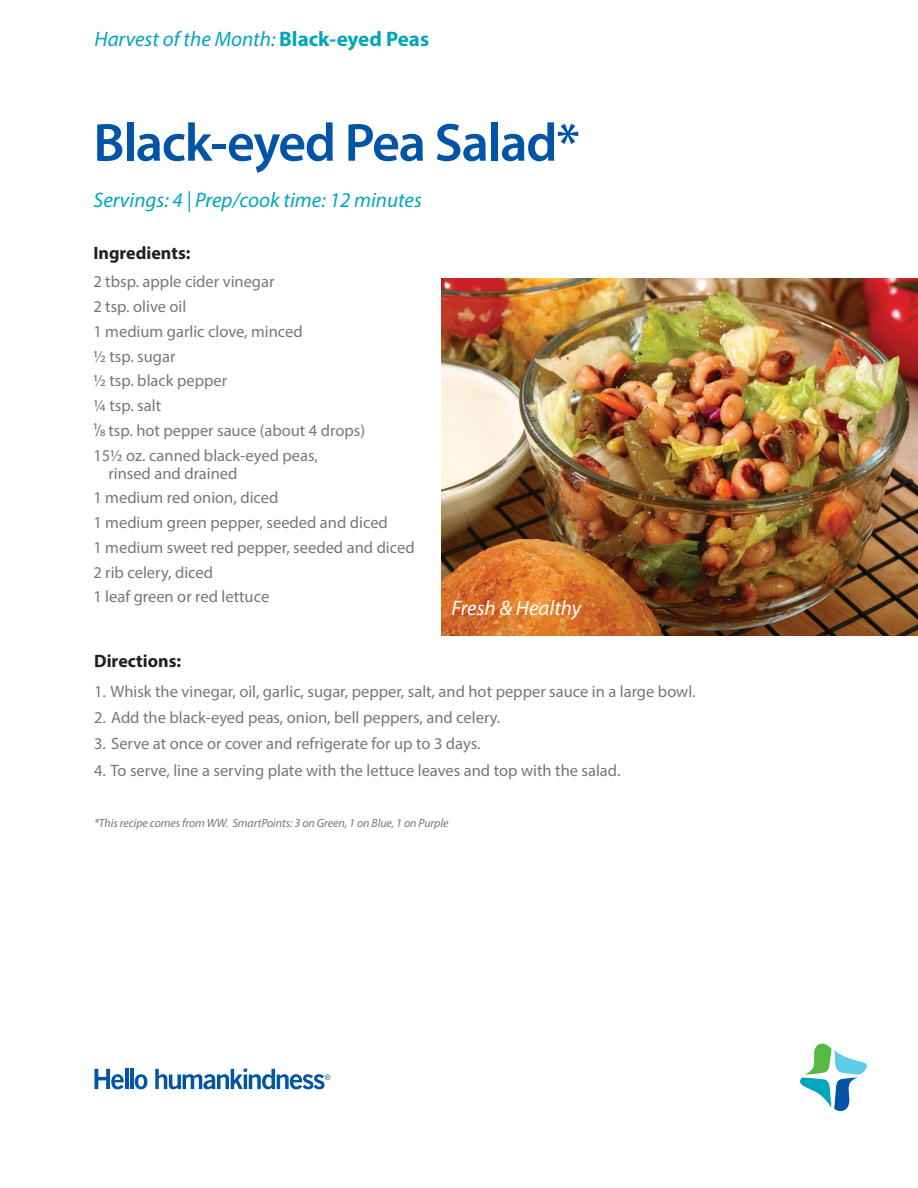
<style>
.page{position:relative;width:918px;height:1188px;background:#fff}
.page>*{position:absolute;margin:0;border:0;box-sizing:border-box;transform-origin:0 0}
.t1{font:600 54px "Myriad Pro";letter-spacing:-.025em;color:#0154a6}
.t2{font:italic 21px "Myriad Pro";color:#00a6b9}
.t3{font:italic 21px "Myriad Pro";color:#fff}
.t4{font:700 18px "Myriad Pro";color:#231f20}
.t5{font:16.5px/24.8px "Myriad Pro";color:#767779}
.t6{font:italic 12px "Myriad Pro";letter-spacing:-.01em;color:#767779}
.s1{font-weight:700;font-style:normal}
</style>
<div class="page">
<svg style="left:155px;top:1069px;width:175px;height:20px"></svg>
<svg style="left:94px;top:1069px;width:30px;height:20px"></svg>
<hr style="left:125px;top:1069px;width:3px;height:20px;background:#0154a6">
<hr style="left:130px;top:1069px;width:3px;height:20px;background:#0154a6">
<svg style="left:135px;top:1074px;width:12px;height:15px"></svg>
<svg style="left:800px;top:1044px;width:66px;height:66px"></svg>
<img style="left:442px;top:278px;width:476px;height:358px">
<p class="t2" style="left:94px;top:26px;width:336px">Harvest of the Month: <span class="s1">Black-eyed Peas</span></p>
<h1 class="t1" style="left:93px;top:108px;width:488px">Black-eyed Pea Salad*</h1>
<p class="t2" style="left:93px;top:187px;width:330px">Servings: 4 | Prep/cook time: 12 minutes</p>
<p class="t4" style="left:93px;top:241px;width:99px">Ingredients:</p>
<p class="t5" style="left:93px;top:269px;width:273px">2 tbsp. apple cider vinegar<br>2 tsp. olive oil<br>1 medium garlic clove, minced<br>½ tsp. sugar<br>½ tsp. black pepper<br>¼ tsp. salt<br>1/8 tsp. hot pepper sauce (about 4 drops)<br>15½ oz. canned black-eyed peas,</p>
<p class="t5" style="left:93px;top:461px;width:323px;text-indent:15px">rinsed and drained<br>1 medium red onion, diced<br>1 medium green pepper, seeded and diced<br>1 medium sweet red pepper, seeded and diced<br>2 rib celery, diced<br>1 leaf green or red lettuce</p>
<p class="t3" style="left:451px;top:595px;width:131px">Fresh &amp; Healthy</p>
<p class="t4" style="left:94px;top:649px;width:89px">Directions:</p>
<p class="t5" style="left:94px;top:679px;width:603px">1. Whisk the vinegar, oil, garlic, sugar, pepper, salt, and hot pepper sauce in a large bowl.</p>
<p class="t5" style="left:94px;top:705px;width:408px">2. Add the black-eyed peas, onion, bell peppers, and celery.</p>
<p class="t5" style="left:94px;top:731px;width:388px">3. Serve at once or cover and refrigerate for up to 3 days.</p>
<p class="t5" style="left:94px;top:757px;width:528px">4. To serve, line a serving plate with the lettuce leaves and top with the salad.</p>
<p class="t6" style="left:94px;top:816px;width:356px">*This recipe comes from WW. SmartPoints: 3 on Green, 1 on Blue, 1 on Purple</p>
</div>
